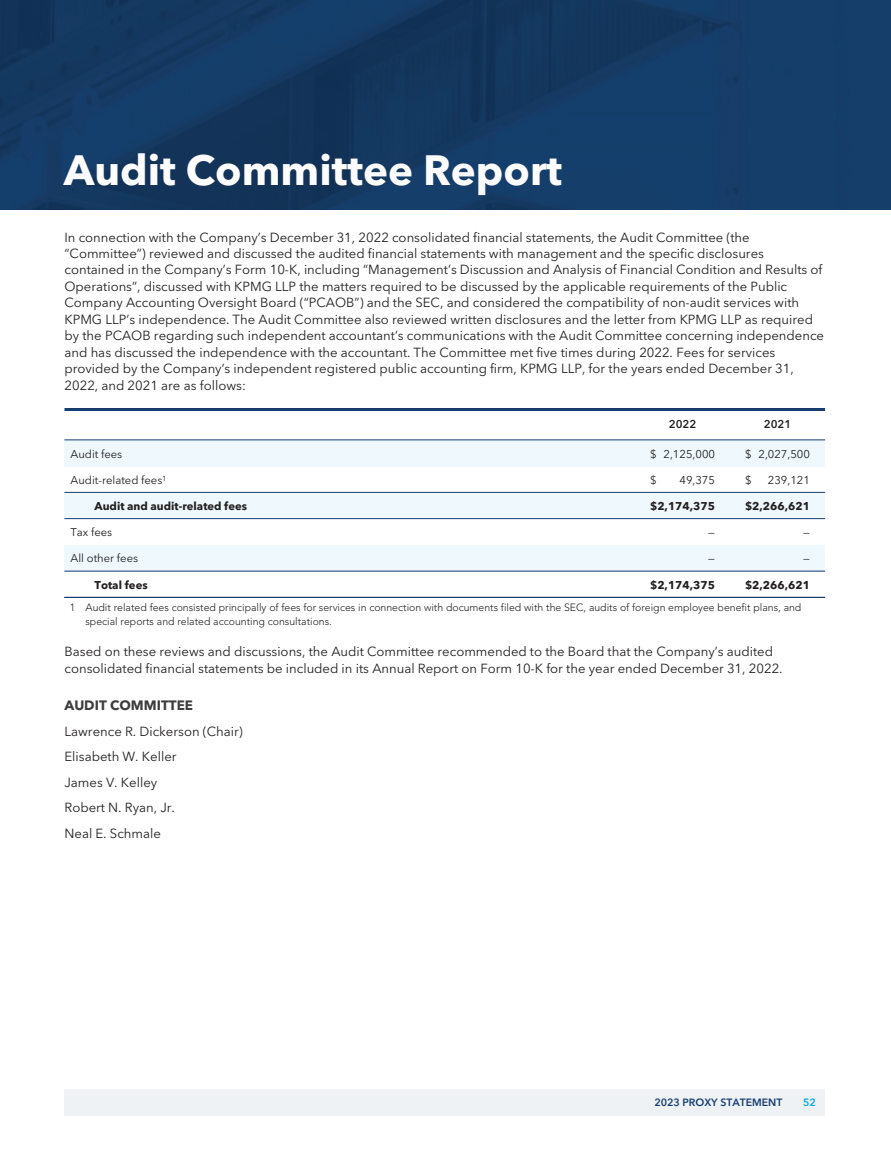
<style>
.page{position:relative;width:891px;height:1161px;background:#fff}
.page>*{position:absolute;margin:0;border:0;box-sizing:border-box;transform-origin:0 0}
.t1{font:700 42px "Avenir Next LT Pro";color:#fcfcfc}
.t2{font:700 13.5px "Avenir Next LT Pro";color:#3e3e3f}
.t3{font:13.2px/16.5px "Avenir Next LT Pro";color:#231f20}
.t4{font:11.25px "Avenir Next LT Pro";color:#231f20}
.t5{font:700 11.25px "Avenir Next LT Pro";color:#231f20}
.t6{font:600 11.25px "Avenir Next LT Pro";color:#231f20}
.t7{font:300 10.5px/13.5px "Avenir";color:#231f20}
.t8{font:600 10.5px "Avenir Next LT Pro";color:#163d6f}
.t9{font:600 10.5px "Avenir Next LT Pro";color:#00a6e4}
</style>
<div class="page">
<img style="left:0;top:0;width:891px;height:210px">
<div style="left:64px;top:440px;width:761px;height:26px;background:#eef8fd"></div>
<div style="left:64px;top:493px;width:761px;height:26px;background:#eef8fd"></div>
<div style="left:64px;top:545px;width:761px;height:27px;background:#eef8fd"></div>
<hr style="left:65px;top:440px;width:760px;height:1px;background:#163d6f">
<hr style="left:65px;top:492px;width:760px;height:1px;background:#163d6f">
<hr style="left:65px;top:518px;width:760px;height:1px;background:#163d6f">
<hr style="left:65px;top:571px;width:760px;height:1px;background:#163d6f">
<hr style="left:66px;top:408px;width:758px;height:3px;background:#163d6f">
<hr style="left:65px;top:597px;width:760px;height:1px;background:#163d6f">
<div style="left:64px;top:1089px;width:761px;height:27px;background:#eff2f5"></div>
<h1 class="t1" style="left:64px;top:152px;width:500px">Audit Committee Report</h1>
<p class="t3" style="left:64px;top:230px;width:761px">In connection with the Company’s December 31, 2022 consolidated financial statements, the Audit Committee (the “Committee”) reviewed and discussed the audited financial statements with management and the specific disclosures contained in the Company’s Form 10-K, including “Management’s Discussion and Analysis of Financial Condition and Results of Operations”, discussed with KPMG LLP the matters required to be discussed by the applicable requirements of the Public Company Accounting Oversight Board (“PCAOB”) and the SEC, and considered the compatibility of non-audit services with KPMG LLP’s independence. The Audit Committee also reviewed written disclosures and the letter from KPMG LLP as required by the PCAOB regarding such independent accountant’s communications with the Audit Committee concerning independence and has discussed the independence with the accountant. The Committee met five times during 2022. Fees for services provided by the Company’s independent registered public accounting firm, KPMG LLP, for the years ended December 31, 2022, and 2021 are as follows:</p>
<p class="t6" style="left:669px;top:420px;width:29px">2022</p>
<p class="t6" style="left:764px;top:420px;width:29px">2021</p>
<p class="t4" style="left:71px;top:449px;width:53px">Audit fees</p>
<p class="t4" style="left:650px;top:449px;width:66px">$ 2,125,000</p>
<p class="t4" style="left:745px;top:449px;width:66px">$ 2,027,500</p>
<p class="t4" style="left:71px;top:475px;width:98px">Audit-related fees<sup>1</sup></p>
<p class="t4" style="left:650px;top:475px;width:8px">$</p>
<p class="t4" style="left:679px;top:475px;width:37px">49,375</p>
<p class="t4" style="left:745px;top:475px;width:8px">$</p>
<p class="t4" style="left:768px;top:475px;width:44px">239,121</p>
<p class="t5" style="left:94px;top:501px;width:154px">Audit and audit-related fees</p>
<p class="t5" style="left:650px;top:501px;width:66px">$2,174,375</p>
<p class="t5" style="left:745px;top:501px;width:66px">$2,266,621</p>
<p class="t4" style="left:70px;top:528px;width:43px">Tax fees</p>
<p class="t4" style="left:708px;top:528px;width:8px">—</p>
<p class="t4" style="left:803px;top:528px;width:8px">—</p>
<p class="t4" style="left:70px;top:554px;width:69px">All other fees</p>
<p class="t4" style="left:708px;top:554px;width:8px">—</p>
<p class="t4" style="left:803px;top:554px;width:8px">—</p>
<p class="t5" style="left:94px;top:580px;width:55px">Total fees</p>
<p class="t5" style="left:650px;top:580px;width:66px">$2,174,375</p>
<p class="t5" style="left:745px;top:580px;width:66px">$2,266,621</p>
<p class="t7" style="left:86px;top:602px;width:717px;text-indent:-16px">1 Audit related fees consisted principally of fees for services in connection with documents filed with the SEC, audits of foreign employee benefit plans, and special reports and related accounting consultations.</p>
<p class="t3" style="left:64px;top:645px;width:720px">Based on these reviews and discussions, the Audit Committee recommended to the Board that the Company’s audited consolidated financial statements be included in its Annual Report on Form 10-K for the year ended December 31, 2022.</p>
<p class="t2" style="left:64px;top:700px;width:130px">AUDIT COMMITTEE</p>
<p class="t3" style="left:64px;top:720px;width:180px;line-height:25.5px">Lawrence R. Dickerson (Chair)<br>Elisabeth W. Keller<br>James V. Kelley<br>Robert N. Ryan, Jr.<br>Neal E. Schmale</p>
<p class="t8" style="left:654px;top:1098px;width:130px">2023 PROXY STATEMENT</p>
<p class="t9" style="left:803px;top:1098px;width:14px">52</p>
</div>
